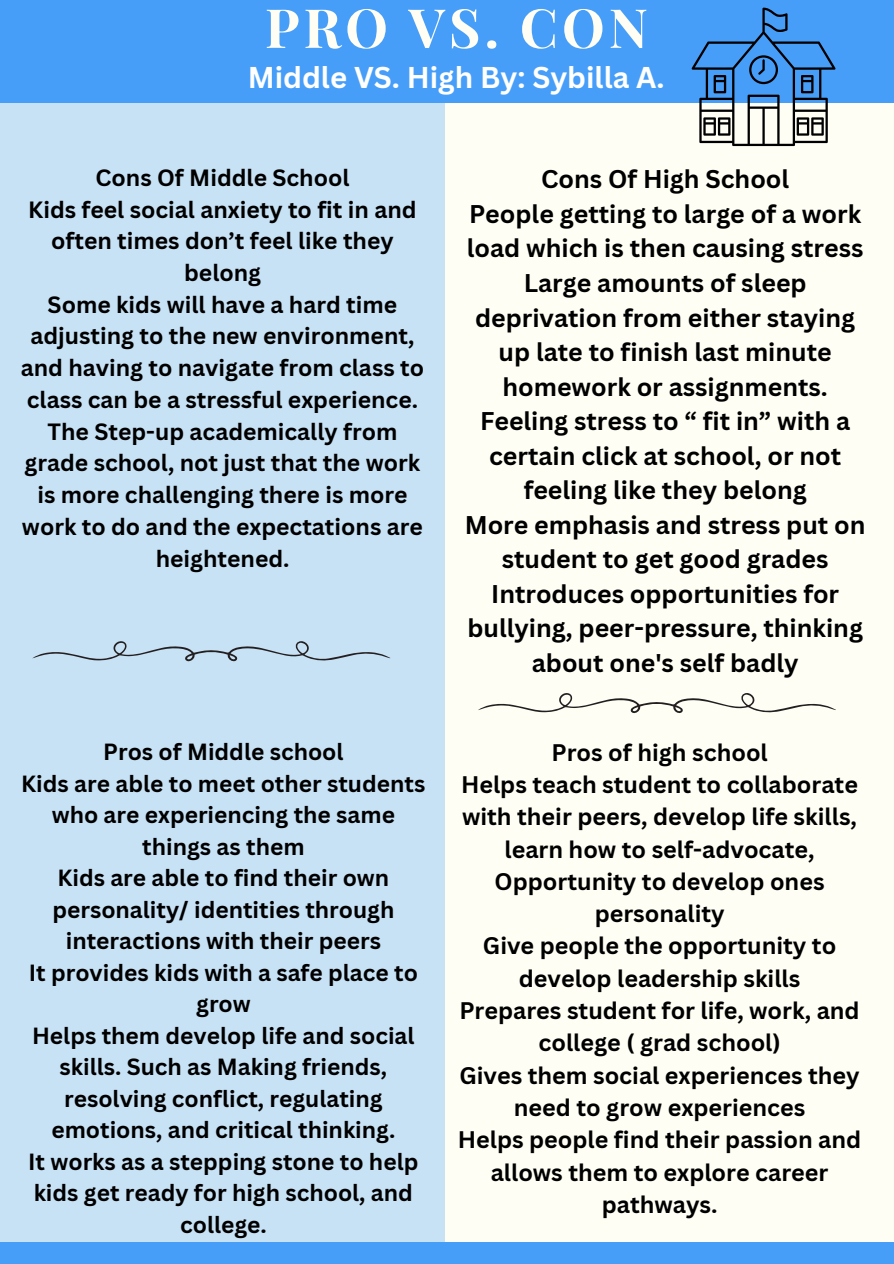
<style>
.page{position:relative;width:894px;height:1264px;background:#fff}
.page>*{position:absolute;margin:0;border:0;box-sizing:border-box;transform-origin:0 0}
.t1{font:700 54px "Playfair Display";letter-spacing:.075em;color:#fefef4}
.t2{font:700 29.25px "Canva Sans";color:#fff}
.t3{font:700 24.9px/34.5px "Canva Sans";color:#000;text-align:center}
.t4{font:700 23.4px/32.2px "Canva Sans";color:#000;text-align:center}
.t5{font:700 22.95px/31.7px "Canva Sans";color:#000;text-align:center}
.t6{font:700 22.8px/31.5px "Canva Sans";color:#000;text-align:center}
</style>
<div class="page">
<div style="left:0;top:0;width:893px;height:1263px;background:#fefef4"></div>
<div style="left:0;top:1242px;width:893px;height:21px;background:#479ef9"></div>
<div style="left:0;top:89px;width:444px;height:1153px;background:#c7e1f5"></div>
<div style="left:0;top:0;width:893px;height:103px;background:#479ef9"></div>
<svg style="left:691px;top:8px;width:144px;height:138px"></svg>
<svg style="left:478px;top:693px;width:357px;height:20px"></svg>
<svg style="left:32px;top:641px;width:358px;height:20px"></svg>
<h1 class="t1" style="left:265px;top:-10px;width:384px">PRO VS. CON</h1>
<p class="t2" style="left:248px;top:57px;width:418px">Middle VS. High By: Sybilla A.</p>
<p class="t5" style="left:21px;top:161px;width:404px">Cons Of Middle School<br>Kids feel social anxiety to fit in and often times don’t feel like they belong<br>Some kids will have a hard time adjusting to the new environment, and having to navigate from class to class can be a stressful experience.<br>The Step-up academically from grade school, not just that the work is more challenging there is more work to do and the expectations are heightened.</p>
<p class="t3" style="left:464px;top:161px;width:402px">Cons Of High School<br>People getting to large of a work load which is then causing stress<br>Large amounts of sleep deprivation from either staying up late to finish last minute homework or assignments.<br>Feeling stress to “ fit in” with a certain click at school, or not feeling like they belong<br>More emphasis and stress put on student to get good grades<br>Introduces opportunities for bullying, peer-pressure, thinking about one's self badly</p>
<p class="t6" style="left:21px;top:735px;width:405px">Pros of Middle school<br>Kids are able to meet other students who are experiencing the same things as them<br>Kids are able to find their own personality/ identities through interactions with their peers<br>It provides kids with a safe place to grow<br>Helps them develop life and social skills. Such as Making friends, resolving conflict, regulating emotions, and critical thinking.<br>It works as a stepping stone to help kids get ready for high school, and college.</p>
<p class="t4" style="left:457px;top:735px;width:405px">Pros of high school<br>Helps teach student to collaborate with their peers, develop life skills, learn how to self-advocate,<br>Opportunity to develop ones personality<br>Give people the opportunity to develop leadership skills<br>Prepares student for life, work, and college ( grad school)<br>Gives them social experiences they need to grow experiences<br>Helps people find their passion and allows them to explore career pathways.</p>
</div>
